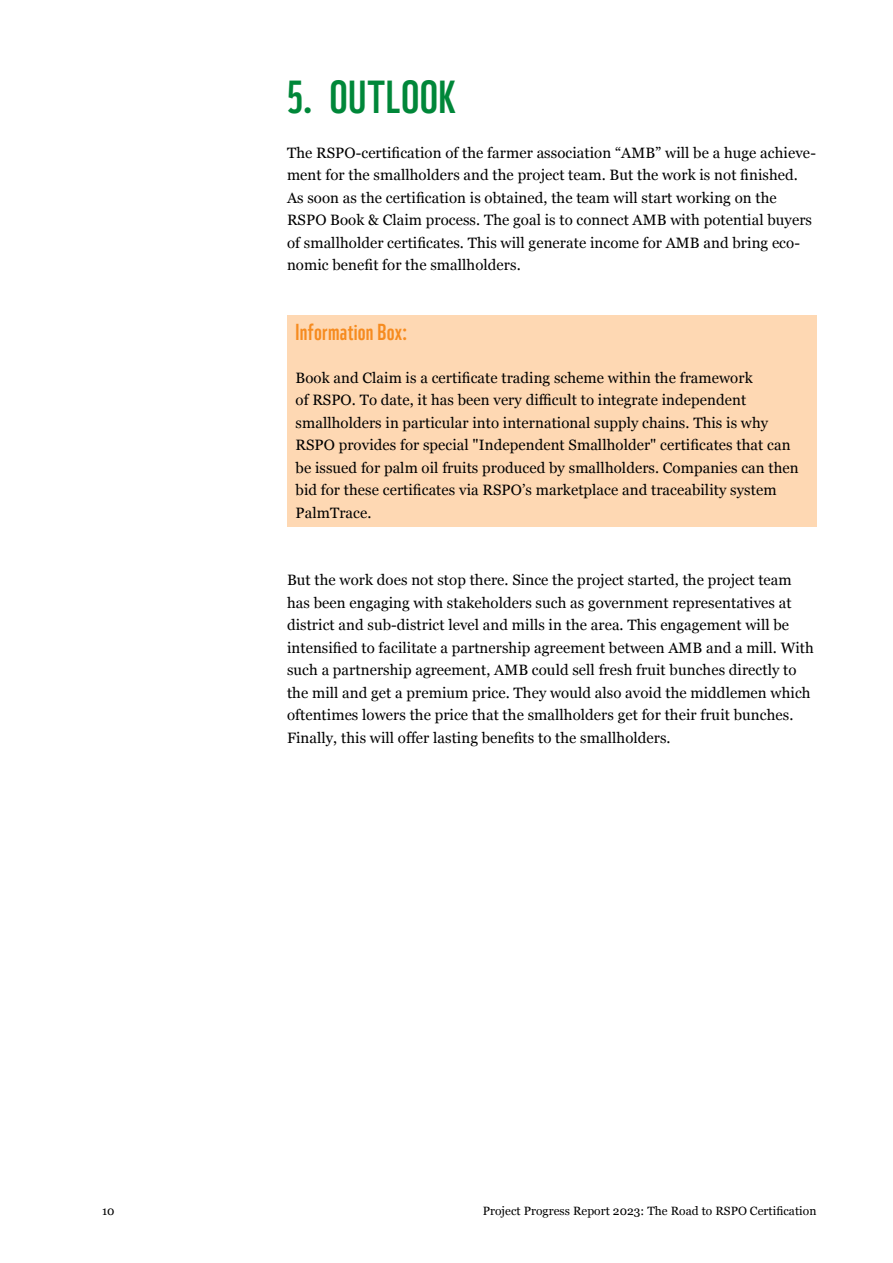
<style>
.page{position:relative;width:893px;height:1263px;background:#fff}
.page>*{position:absolute;margin:0;border:0;box-sizing:border-box;transform-origin:0 0}
.InH_Head{font:45px "WWF";letter-spacing:.005em;color:#008739}
.InH_Kapitelhead{font:22.5px "WWF";letter-spacing:.01em;color:#f68b1f}
.t1{font:15px/22.5px "Georgia";letter-spacing:.005em;color:#000}
.t2{font:12px "Georgia";letter-spacing:.005em;color:#000}
</style>
<div class="page">
<div style="left:287px;top:315px;width:529px;height:211px;background:#fed8b3"></div>
<p class="InH_Head" style="left:287px;top:66px;width:170px">5. OUTLOOK</p>
<p class="t1" style="left:287px;top:140px;width:530px">The RSPO-certification of the farmer association “AMB” will be a huge achieve&shy;ment for the smallholders and the project team. But the work is not finished.<br>As soon as the certification is obtained, the team will start working on the RSPO Book &amp; Claim process. The goal is to connect AMB with potential buyers of smallholder certificates. This will generate income for AMB and bring eco&shy;nomic benefit for the smallholders.</p>
<p class="InH_Kapitelhead" style="left:296px;top:317px;width:113px">Information Box:</p>
<p class="t1" style="left:296px;top:365px;width:505px">Book and Claim is a certificate trading scheme within the framework<br>of RSPO. To date, it has been very difficult to integrate independent smallholders in particular into international supply chains. This is why RSPO provides for special "Independent Smallholder" certificates that can be issued for palm oil fruits produced by smallholders. Companies can then bid for these certificates via RSPO’s marketplace and traceability system PalmTrace.</p>
<p class="t1" style="left:287px;top:568px;width:528px">But the work does not stop there. Since the project started, the project team has been engaging with stakeholders such as government representatives at district and sub-district level and mills in the area. This engagement will be intensified to facilitate a partnership agreement between AMB and a mill. With such a partnership agreement, AMB could sell fresh fruit bunches directly to the mill and get a premium price. They would also avoid the middlemen which oftentimes lowers the price that the smallholders get for their fruit bunches.<br>Finally, this will offer lasting benefits to the smallholders.</p>
<p class="t2" style="left:102px;top:1202px;width:14px">10</p>
<p class="t2" style="left:483px;top:1202px;width:335px">Project Progress Report 2023: The Road to RSPO Certification</p>
</div>
